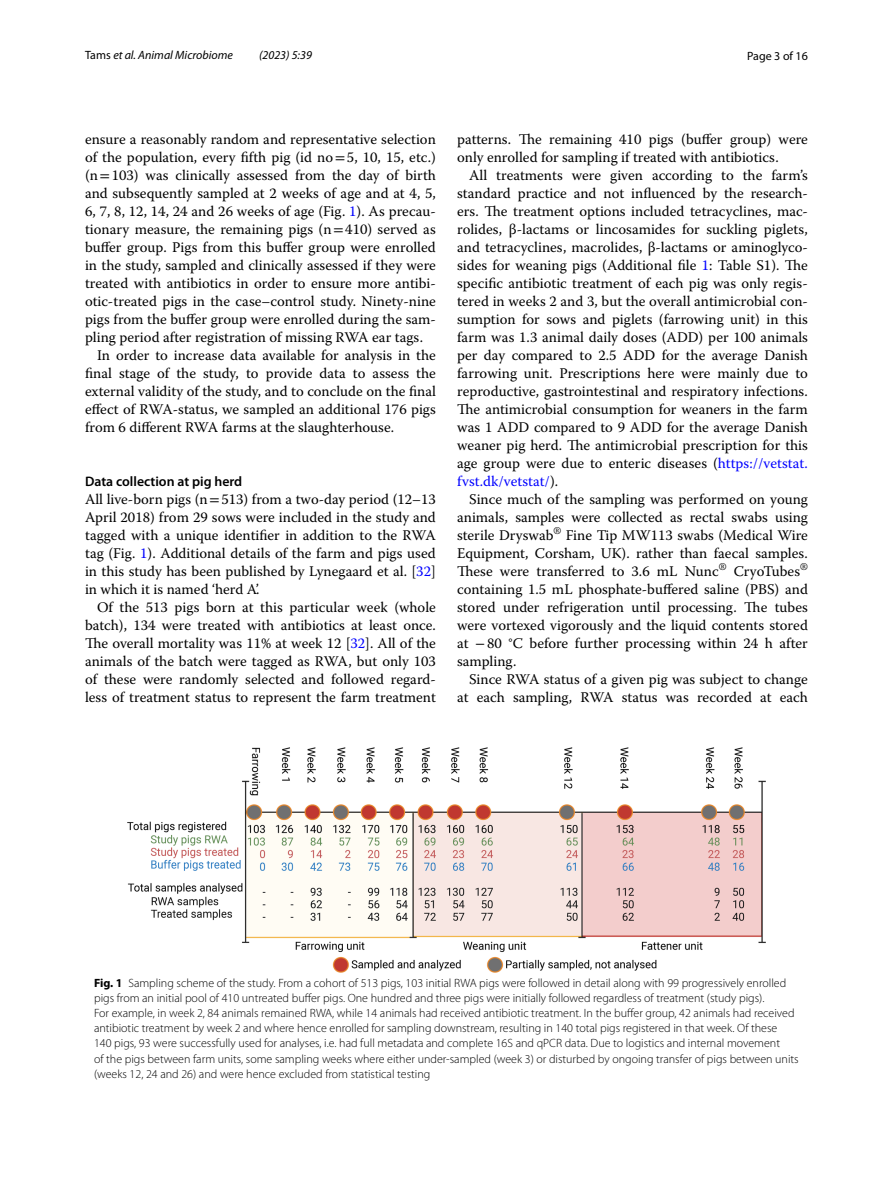
<style>
.page{position:relative;width:893px;height:1187px;background:#fff}
.page>*{position:absolute;margin:0;border:0;box-sizing:border-box;transform-origin:0 0}
.t1{font:14.7px/18px "Warnock Pro";color:#000;text-align:justify}
.t2{font:600 13.8px "Myriad Pro";color:#000}
.t3{font:300 12px/15px "Myriad Pro";color:#000}
.t4{font:italic 12px "Myriad Pro";color:#000}
.t5{font:12px "Myriad Pro";color:#000}
.s1{font-style:normal}
.s2{font-family:"STIX"}
.s3{color:#00f}
.s4{font-weight:700}
</style>
<div class="page">
<img style="left:128px;top:747px;width:637px;height:225px">
<p class="t4" style="left:85px;top:48px;width:149px"><span class="s1">Tams</span> et al. Animal Microbiome</p>
<p class="t4" style="left:259px;top:48px;width:54px">(2023) 5:39</p>
<p class="t5" style="left:747px;top:48px;width:62px">Page 3 of 16</p>
<p class="t1" style="left:85px;top:130px;width:352px">ensure a reasonably random and representative selection</p>
<p class="t1" style="left:85px;top:148px;width:352px">of the population, every fifth pig (id no<span class="s2">=</span>5, 10, 15, etc.)</p>
<p class="t1" style="left:85px;top:166px;width:352px">(n<span class="s2">=</span>103) was clinically assessed from the day of birth</p>
<p class="t1" style="left:85px;top:184px;width:352px">and subsequently sampled at 2 weeks of age and at 4, 5,</p>
<p class="t1" style="left:85px;top:202px;width:352px">6, 7, 8, 12, 14, 24 and 26 weeks of age (Fig. <span class="s3">1</span>). As precau-</p>
<p class="t1" style="left:85px;top:220px;width:352px">tionary measure, the remaining pigs (n<span class="s2">=</span>410) served as</p>
<p class="t1" style="left:85px;top:238px;width:352px">buffer group. Pigs from this buffer group were enrolled</p>
<p class="t1" style="left:85px;top:256px;width:352px">in the study, sampled and clinically assessed if they were</p>
<p class="t1" style="left:85px;top:274px;width:352px">treated with antibiotics in order to ensure more antibi-</p>
<p class="t1" style="left:85px;top:292px;width:352px">otic-treated pigs in the case–control study. Ninety-nine</p>
<p class="t1" style="left:85px;top:310px;width:352px">pigs from the buffer group were enrolled during the sam-</p>
<p class="t1" style="left:85px;top:328px;width:339px">pling period after registration of missing RWA ear tags.</p>
<p class="t1" style="left:97px;top:346px;width:340px">In order to increase data available for analysis in the</p>
<p class="t1" style="left:85px;top:364px;width:352px">final stage of the study, to provide data to assess the</p>
<p class="t1" style="left:85px;top:382px;width:352px">external validity of the study, and to conclude on the final</p>
<p class="t1" style="left:85px;top:400px;width:352px">effect of RWA-status, we sampled an additional 176 pigs</p>
<p class="t1" style="left:85px;top:418px;width:310px">from 6 different RWA farms at the slaughterhouse.</p>
<p class="t2" style="left:85px;top:472px;width:159px">Data collection at pig herd</p>
<p class="t1" style="left:85px;top:490px;width:352px">All live-born pigs (n<span class="s2">=</span>513) from a two-day period (12–13<br>April 2018) from 29 sows were included in the study and tagged with a unique identifier in addition to the RWA tag (Fig. <span class="s3">1</span>). Additional details of the farm and pigs used in this study has been published by Lynegaard et al. [<span class="s3">32</span>] in which it is named ‘herd A’.</p>
<p class="t1" style="left:85px;top:598px;width:352px;text-indent:12px">Of the 513 pigs born at this particular week (whole batch), 134 were treated with antibiotics at least once.<br>The overall mortality was 11% at week 12 [<span class="s3">32</span>]. All of the animals of the batch were tagged as RWA, but only 103 of these were randomly selected and followed regard&shy;less of treatment status to represent the farm treatment</p>
<p class="t1" style="left:457px;top:130px;width:352px">patterns. The remaining 410 pigs (buffer group) were only enrolled for sampling if treated with antibiotics.</p>
<p class="t1" style="left:457px;top:166px;width:352px;text-indent:12px">All treatments were given according to the farm’s standard practice and not influenced by the research&shy;ers. The treatment options included tetracyclines, mac&shy;rolides, β-lactams or lincosamides for suckling piglets, and tetracyclines, macrolides, β-lactams or aminoglyco&shy;sides for weaning pigs (Additional file <span class="s3">1</span>: Table S1). The specific antibiotic treatment of each pig was only regis&shy;tered in weeks 2 and 3, but the overall antimicrobial con&shy;sumption for sows and piglets (farrowing unit) in this farm was 1.3 animal daily doses (ADD) per 100 animals per day compared to 2.5 ADD for the average Danish farrowing unit. Prescriptions here were mainly due to reproductive, gastrointestinal and respiratory infections.<br>The antimicrobial consumption for weaners in the farm was 1 ADD compared to 9 ADD for the average Danish weaner pig herd. The antimicrobial prescription for this age group were due to enteric diseases (<span class="s3">https://vetstat. fvst.dk/vetstat/</span>).</p>
<p class="t1" style="left:457px;top:490px;width:352px;text-indent:12px">Since much of the sampling was performed on young animals, samples were collected as rectal swabs using sterile Dryswab<sup>®</sup> Fine Tip MW113 swabs (Medical Wire Equipment, Corsham, UK). rather than faecal samples.<br>These were transferred to 3.6 mL Nunc<sup>®</sup> CryoTubes<sup>® </sup>containing 1.5 mL phosphate-buffered saline (PBS) and stored under refrigeration until processing. The tubes were vortexed vigorously and the liquid contents stored at <span class="s2">−</span>80 °C before further processing within 24 h after sampling.</p>
<p class="t1" style="left:457px;top:670px;width:352px;text-align:right">Since RWA status of a given pig was subject to change at each sampling, RWA status was recorded at each</p>
<p class="t3" style="left:94px;top:976px;width:706px"><span class="s4">Fig. 1</span> Sampling scheme of the study. From a cohort of 513 pigs, 103 initial RWA pigs were followed in detail along with 99 progressively enrolled pigs from an initial pool of 410 untreated buffer pigs. One hundred and three pigs were initially followed regardless of treatment (study pigs).<br>For example, in week 2, 84 animals remained RWA, while 14 animals had received antibiotic treatment. In the buffer group, 42 animals had received antibiotic treatment by week 2 and where hence enrolled for sampling downstream, resulting in 140 total pigs registered in that week. Of these<br>140 pigs, 93 were successfully used for analyses, i.e. had full metadata and complete 16S and qPCR data. Due to logistics and internal movement<br>of the pigs between farm units, some sampling weeks where either under-sampled (week 3) or disturbed by ongoing transfer of pigs between units (weeks 12, 24 and 26) and were hence excluded from statistical testing</p>
</div>
